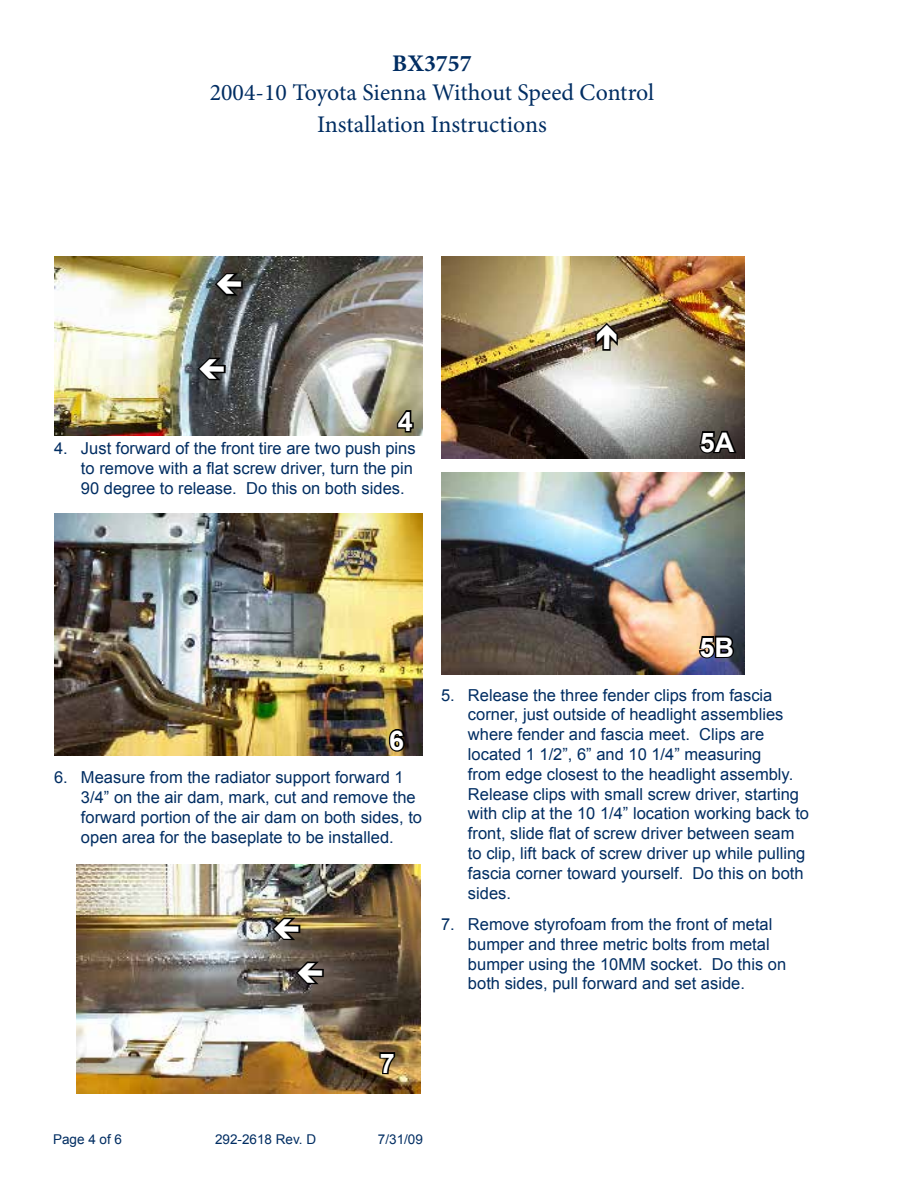
<style>
.page{position:relative;width:918px;height:1188px;background:#fff}
.page>*{position:absolute;margin:0;border:0;box-sizing:border-box;transform-origin:0 0}
.t1{font:700 27px "Arial";color:#fff}
.t2{font:23.85px/31.8px "Minion Pro";color:#002d62;text-align:center}
.t3{font:700 23.85px "Minion Pro";color:#002d62}
.t4{font:16.5px/19.8px "Arial";color:#002d62}
.t5{font:13.5px "Arial";color:#002d62}
</style>
<div class="page">
<img style="left:54px;top:256px;width:369px;height:180px">
<svg style="left:395px;top:407px;width:20px;height:27px"></svg>
<img style="left:441px;top:256px;width:304px;height:203px">
<svg style="left:698px;top:428px;width:41px;height:27px"></svg>
<img style="left:54px;top:513px;width:369px;height:243px">
<svg style="left:387px;top:727px;width:20px;height:27px"></svg>
<img style="left:76px;top:864px;width:345px;height:229px">
<img style="left:441px;top:472px;width:304px;height:203px">
<svg style="left:697px;top:634px;width:39px;height:26px"></svg>
<svg style="left:378px;top:1051px;width:19px;height:25px"></svg>
<svg style="left:213px;top:270px;width:31px;height:28px"></svg>
<svg style="left:593px;top:321px;width:28px;height:31px"></svg>
<svg style="left:270px;top:915px;width:32px;height:27px"></svg>
<svg style="left:196px;top:355px;width:31px;height:28px"></svg>
<svg style="left:294px;top:959px;width:31px;height:28px"></svg>
<h2 class="t3" style="left:392px;top:47px;width:81px">BX3757</h2>
<h2 class="t2" style="left:210px;top:77px;width:446px">2004-10 Toyota Sienna Without Speed Control<br>Installation Instructions</h2>
<h1 class="t1" style="left:398px;top:404px;width:17px">4</h1>
<p class="t4" style="left:81px;top:438px;width:336px;text-indent:-27px">4. Just forward of the front tire are two push pins to remove with a flat screw driver, turn the pin<br>90 degree to release. Do this on both sides.</p>
<h1 class="t1" style="left:700px;top:424px;width:36px">5A</h1>
<h1 class="t1" style="left:389px;top:723px;width:17px">6</h1>
<p class="t4" style="left:81px;top:768px;width:343px;text-indent:-27px">6. Measure from the radiator support forward 1<br>3/4” on the air dam, mark, cut and remove the forward portion of the air dam on both sides, to open area for the baseplate to be installed.</p>
<h1 class="t1" style="left:699px;top:629px;width:36px">5B</h1>
<p class="t4" style="left:468px;top:685px;width:343px;text-indent:-27px">5. Release the three fender clips from fascia corner, just outside of headlight assemblies where fender and fascia meet. Clips are located 1 1/2”, 6” and 10 1/4” measuring<br>from edge closest to the headlight assembly.<br>Release clips with small screw driver, starting with clip at the 10 1/4” location working back to front, slide flat of screw driver between seam to clip, lift back of screw driver up while pulling fascia corner toward yourself. Do this on both sides.</p>
<p class="t4" style="left:468px;top:914px;width:320px;text-indent:-27px">7. Remove styrofoam from the front of metal bumper and three metric bolts from metal bumper using the 10MM socket. Do this on both sides, pull forward and set aside.</p>
<h1 class="t1" style="left:380px;top:1045px;width:17px">7</h1>
<p class="t5" style="left:53px;top:1130px;width:71px">Page 4 of 6</p>
<p class="t5" style="left:215px;top:1130px;width:103px">292-2618 Rev. D</p>
<p class="t5" style="left:378px;top:1130px;width:47px">7/31/09</p>
</div>
